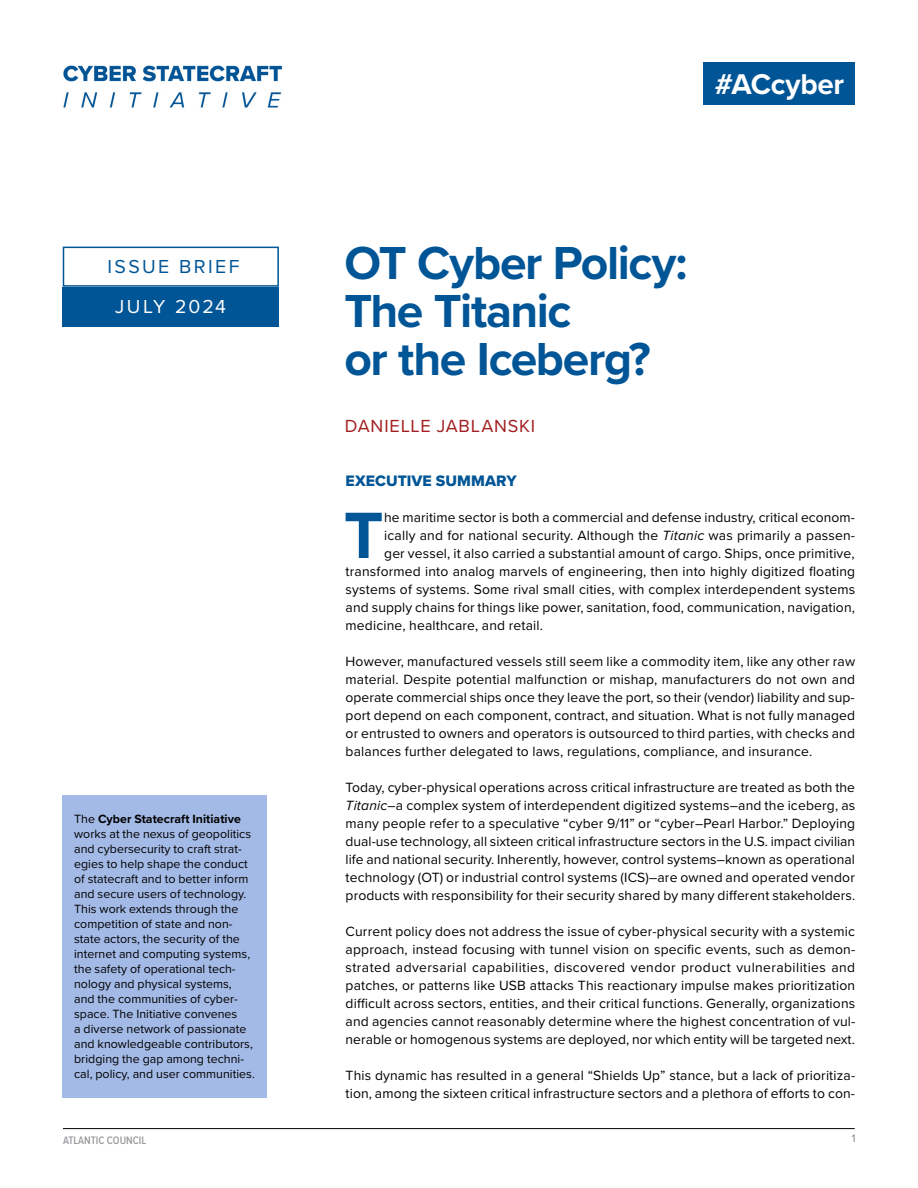
<style>
.page{position:relative;width:918px;height:1188px;background:#fff}
.page>*{position:absolute;margin:0;border:0;box-sizing:border-box;transform-origin:0 0}
.t1{font:700 67.8px "Proxima Nova";color:#005696}
.t2{font:700 48px/48px "Proxima Nova";letter-spacing:-.03em;color:#005596}
.t3{font:700 29.55px "Proxima Nova";letter-spacing:-.01em;color:#fff}
.t4{font:19.5px "Proxima Nova";letter-spacing:.125em;color:#005596}
.t5{font:19.5px "Proxima Nova";letter-spacing:.095em;color:#fff}
.t6{font:18.15px "Proxima Nova";letter-spacing:.045em;color:#a21e21}
.t7{font:15.75px "Proxima Nova Extrabld";letter-spacing:.005em;color:#005596}
.t8{font:13.8px/18px "Proxima Nova";letter-spacing:.01em;color:#000;text-align:justify}
.t9{font:12.3px/15px "Proxima Nova";letter-spacing:.005em;color:#000}
.t10{font:500 11.25px "Proxima Nova Cond";color:#8f9194}
.s1{font-weight:700}
.s2{font-style:italic}
</style>
<div class="page">
<hr style="left:63px;top:1128px;width:792px;height:1px;background:#000">
<div style="left:63px;top:796px;width:204px;height:302px;background:#a4bae6"></div>
<img style="left:63px;top:65px;width:219px;height:43px">
<div style="left:63px;top:287px;width:216px;height:40px;background:#005596"></div>
<div style="left:63px;top:247px;width:216px;height:40px;background:#fff;border:2px solid #005596"></div>
<div style="left:704px;top:63px;width:151px;height:42px;background:#005596"></div>
<h3 class="t4" style="left:107px;top:252px;width:133px">ISSUE BRIEF</h3>
<h3 class="t5" style="left:115px;top:292px;width:112px">JULY 2024</h3>
<p class="t9" style="left:74px;top:811px;width:182px">The <span class="s1">Cyber Statecraft Initiative </span>works at the nexus of geopolitics and cybersecurity to craft strat&shy;egies to help shape the conduct of statecraft and to better inform and secure users of technology.<br>This work extends through the competition of state and non&shy;state actors, the security of the internet and computing systems, the safety of operational tech&shy;nology and physical systems, and the communities of cyber&shy;space. The Initiative convenes<br>a diverse network of passionate and knowledgeable contributors, bridging the gap among techni&shy;cal, policy, and user communities.</p>
<h3 class="t3" style="left:715px;top:62px;width:131px">#ACcyber</h3>
<h2 class="t2" style="left:344px;top:238px;width:345px">OT Cyber Policy:<br>The Titanic<br>or the Iceberg?</h2>
<h3 class="t6" style="left:345px;top:412px;width:192px">DANIELLE JABLANSKI</h3>
<p class="t7" style="left:346px;top:469px;width:173px">EXECUTIVE SUMMARY</p>
<h1 class="t1" style="left:344px;top:485px;width:41px">T</h1>
<p class="t8" style="left:384px;top:508px;width:472px">he maritime sector is both a commercial and defense industry, critical econom-</p>
<p class="t8" style="left:384px;top:526px;width:472px">ically and for national security. Although the <span class="s2">Titanic</span> was primarily a passen-</p>
<p class="t8" style="left:384px;top:544px;width:472px">ger vessel, it also carried a substantial amount of cargo. Ships, once primitive,</p>
<p class="t8" style="left:346px;top:562px;width:511px">transformed into analog marvels of engineering, then into highly digitized floating</p>
<p class="t8" style="left:346px;top:580px;width:511px">systems of systems. Some rival small cities, with complex interdependent systems</p>
<p class="t8" style="left:346px;top:598px;width:511px">and supply chains for things like power, sanitation, food, communication, navigation,</p>
<p class="t8" style="left:346px;top:616px;width:199px">medicine, healthcare, and retail.</p>
<p class="t8" style="left:346px;top:652px;width:511px">However, manufactured vessels still seem like a commodity item, like any other raw material. Despite potential malfunction or mishap, manufacturers do not own and operate commercial ships once they leave the port, so their (vendor) liability and sup&shy;port depend on each component, contract, and situation. What is not fully managed or entrusted to owners and operators is outsourced to third parties, with checks and balances further delegated to laws, regulations, compliance, and insurance.</p>
<p class="t8" style="left:346px;top:778px;width:511px">Today, cyber-physical operations across critical infrastructure are treated as both the <span class="s2">Titanic</span>–a complex system of interdependent digitized systems–and the iceberg, as many people refer to a speculative “cyber 9/11” or “cyber–Pearl Harbor.” Deploying dual-use technology, all sixteen critical infrastructure sectors in the U.S. impact civilian life and national security. Inherently, however, control systems–known as operational technology (OT) or industrial control systems (ICS)–are owned and operated vendor products with responsibility for their security shared by many different stakeholders.</p>
<p class="t8" style="left:346px;top:922px;width:511px">Current policy does not address the issue of cyber-physical security with a systemic approach, instead focusing with tunnel vision on specific events, such as demon&shy;strated adversarial capabilities, discovered vendor product vulnerabilities and patches, or patterns like USB attacks This reactionary impulse makes prioritization difficult across sectors, entities, and their critical functions. Generally, organizations and agencies cannot reasonably determine where the highest concentration of vul&shy;nerable or homogenous systems are deployed, nor which entity will be targeted next.</p>
<p class="t8" style="left:346px;top:1066px;width:511px">This dynamic has resulted in a general “Shields Up” stance, but a lack of prioritiza&shy;tion, among the sixteen critical infrastructure sectors and a plethora of efforts to con-</p>
<p class="t10" style="left:63px;top:1132px;width:85px">ATLANTIC COUNCIL</p>
<p class="t10" style="left:852px;top:1130px;width:5px">1</p>
</div>
